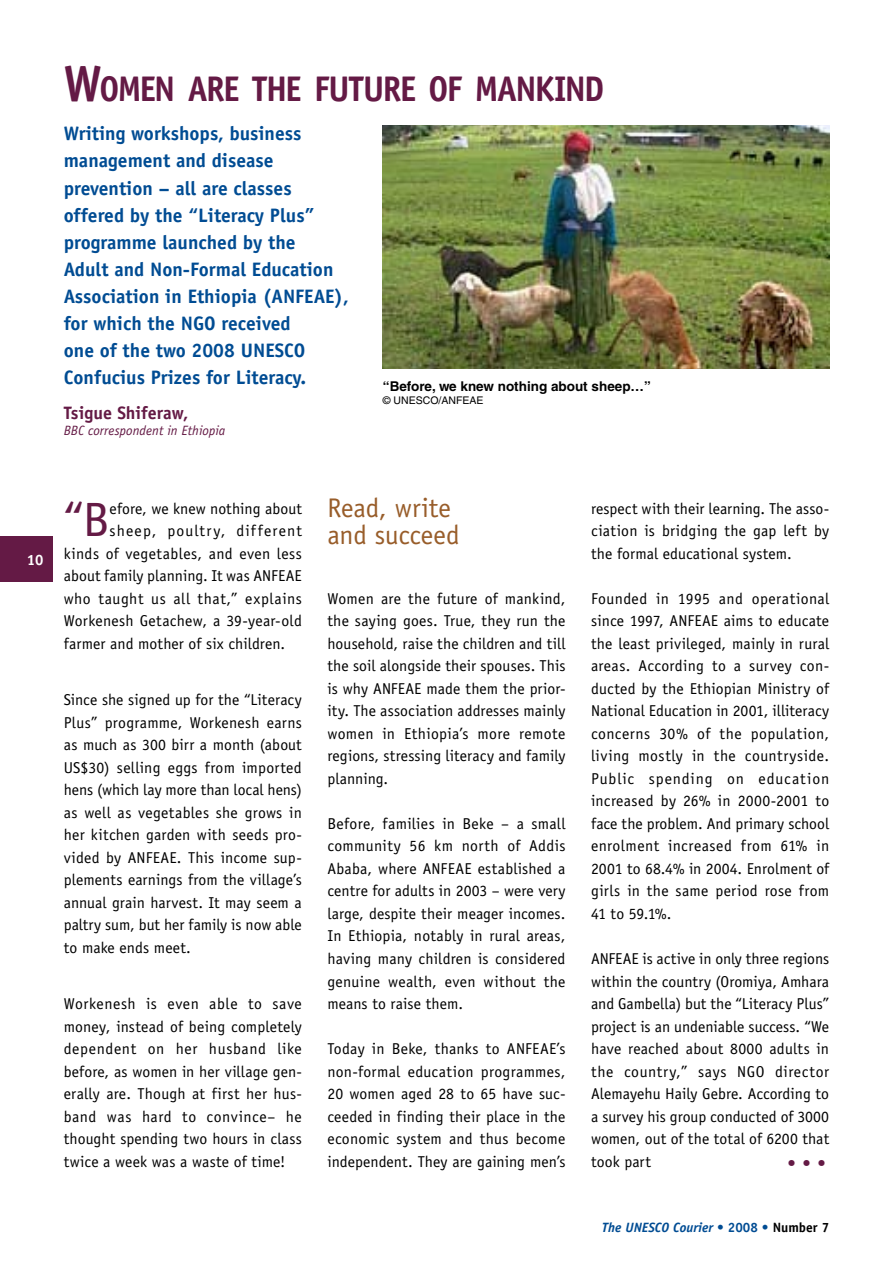
<style>
.page{position:relative;width:893px;height:1263px;background:#fff}
.page>*{position:absolute;margin:0;border:0;box-sizing:border-box;transform-origin:0 0}
.t1{font:48.3px "Officina Sans Std";color:#641a45}
.t2{font:45px "Officina Sans Std";color:#641a45}
.t3{font:700 35.7px "Officina Sans Std";letter-spacing:-.045em;color:#641a45;scale:.94 1}
.t4{font:27px/27px "Officina Sans Std";letter-spacing:-.005em;color:#985d2a}
.t5{font:700 19.5px/27px "Officina Sans";color:#004c93}
.t6{font:700 18px "Officina Sans Std";letter-spacing:-.005em;color:#641a45}
.t7{font:15.75px/22.5px "Officina Sans Std";letter-spacing:.01em;color:#000;text-align:justify}
.t8{font:15.75px "Officina Sans Std";letter-spacing:.035em;color:#000}
.t9{font:15.75px "Officina Sans Std";letter-spacing:.07em;color:#000}
.t10{font:700 15px "Officina Sans";color:#fff}
.t11{font:700 13.5px "Helvetica LT Std";color:#000}
.t12{font:italic 700 13.5px "Officina Sans";color:#004c93}
.t13{font:italic 13.5px "Officina Sans Std";color:#641a45}
.t14{font:10.5px "Helvetica LT Std";color:#000}
.s1{font-size:51px}
.s2{font-style:normal}
.s3{font-style:normal;color:#000}
</style>
<div class="page">
<div style="left:0;top:536px;width:52px;height:45px;background:#641a45"></div>
<img style="left:383px;top:125px;width:446px;height:244px">
<h3 class="t3" style="left:64px;top:66px;width:572px"><span class="s1">W</span>OMEN ARE THE FUTURE OF MANKIND</h3>
<p class="t5" style="left:64px;top:120px;width:287px">Writing workshops, business management and disease prevention – all are classes offered by the “Literacy Plus” programme launched by the<br>Adult and Non-Formal Education<br>Association in Ethiopia (ANFEAE), for which the NGO received<br>one of the two 2008 UNESCO<br>Confucius Prizes for Literacy.</p>
<p class="t6" style="left:64px;top:401px;width:126px">Tsigue Shiferaw,</p>
<p class="t13" style="left:64px;top:423px;width:163px">BBC correspondent in Ethiopia</p>
<p class="t11" style="left:383px;top:378px;width:269px">“Before, we knew nothing about sheep…”</p>
<p class="t14" style="left:383px;top:394px;width:102px">© UNESCO/ANFEAE</p>
<p class="t10" style="left:27px;top:550px;width:18px">10</p>
<h1 class="t1" style="left:64px;top:492px;width:47px">“B</h1>
<p class="t7" style="left:110px;top:497px;width:194px">efore, we knew nothing about</p>
<p class="t9" style="left:110px;top:522px;width:194px">sheep, poultry, different</p>
<p class="t7" style="left:64px;top:542px;width:240px">kinds of vegetables, and even less</p>
<p class="t7" style="left:64px;top:565px;width:240px">about family planning. It was ANFEAE</p>
<p class="t8" style="left:64px;top:589px;width:240px">who taught us all that,” explains</p>
<p class="t7" style="left:64px;top:610px;width:240px">Workenesh Getachew, a 39-year-old</p>
<p class="t7" style="left:64px;top:632px;width:223px">farmer and mother of six children.</p>
<p class="t7" style="left:64px;top:689px;width:240px">Since she signed up for the “Literacy Plus” programme, Workenesh earns as much as 300 birr a month (about US$30) selling eggs from imported hens (which lay more than local hens) as well as vegetables she grows in her kitchen garden with seeds pro&shy;vided by ANFEAE. This income sup&shy;plements earnings from the village’s annual grain harvest. It may seem a paltry sum, but her family is now able to make ends meet.</p>
<p class="t7" style="left:64px;top:992px;width:240px">Workenesh is even able to save money, instead of being completely dependent on her husband like before, as women in her village gen&shy;erally are. Though at first her hus&shy;band was hard to convince– he thought spending two hours in class twice a week was a waste of time!</p>
<h3 class="t4" style="left:327px;top:494px;width:134px">Read, write and succeed</h3>
<p class="t7" style="left:327px;top:587px;width:240px">Women are the future of mankind, the saying goes. True, they run the household, raise the children and till the soil alongside their spouses. This is why ANFEAE made them the prior&shy;ity. The association addresses mainly women in Ethiopia’s more remote regions, stressing literacy and family planning.</p>
<p class="t7" style="left:327px;top:812px;width:240px">Before, families in Beke – a small community 56 km north of Addis Ababa, where ANFEAE established a centre for adults in 2003 – were very large, despite their meager incomes.<br>In Ethiopia, notably in rural areas, having many children is considered genuine wealth, even without the means to raise them.</p>
<p class="t7" style="left:327px;top:1037px;width:240px">Today in Beke, thanks to ANFEAE’s non-formal education programmes, 20 women aged 28 to 65 have suc&shy;ceeded in finding their place in the economic system and thus become independent. They are gaining men’s</p>
<p class="t7" style="left:591px;top:497px;width:240px">respect with their learning. The asso&shy;ciation is bridging the gap left by the formal educational system.</p>
<p class="t7" style="left:591px;top:587px;width:240px">Founded in 1995 and operational since 1997, ANFEAE aims to educate the least privileged, mainly in rural areas. According to a survey con&shy;ducted by the Ethiopian Ministry of National Education in 2001, illiteracy concerns 30% of the population, living mostly in the countryside.<br>Public spending on education increased by 26% in 2000-2001 to face the problem. And primary school enrolment increased from 61% in 2001 to 68.4% in 2004. Enrolment of girls in the same period rose from 41 to 59.1%.</p>
<p class="t7" style="left:591px;top:947px;width:240px">ANFEAE is active in only three regions within the country (Oromiya, Amhara and Gambella) but the “Literacy Plus” project is an undeniable success. “We have reached about 8000 adults in the country,” says NGO director Alemayehu Haily Gebre. According to a survey his group conducted of 3000 women, out of the total of 6200 that took part</p>
<h2 class="t2" style="left:784px;top:1125px;width:46px">…</h2>
<p class="t12" style="left:602px;top:1219px;width:229px">The UNESCO Courier <span class="s2">• 2008 •</span> <span class="s3">Number 7</span></p>
</div>
